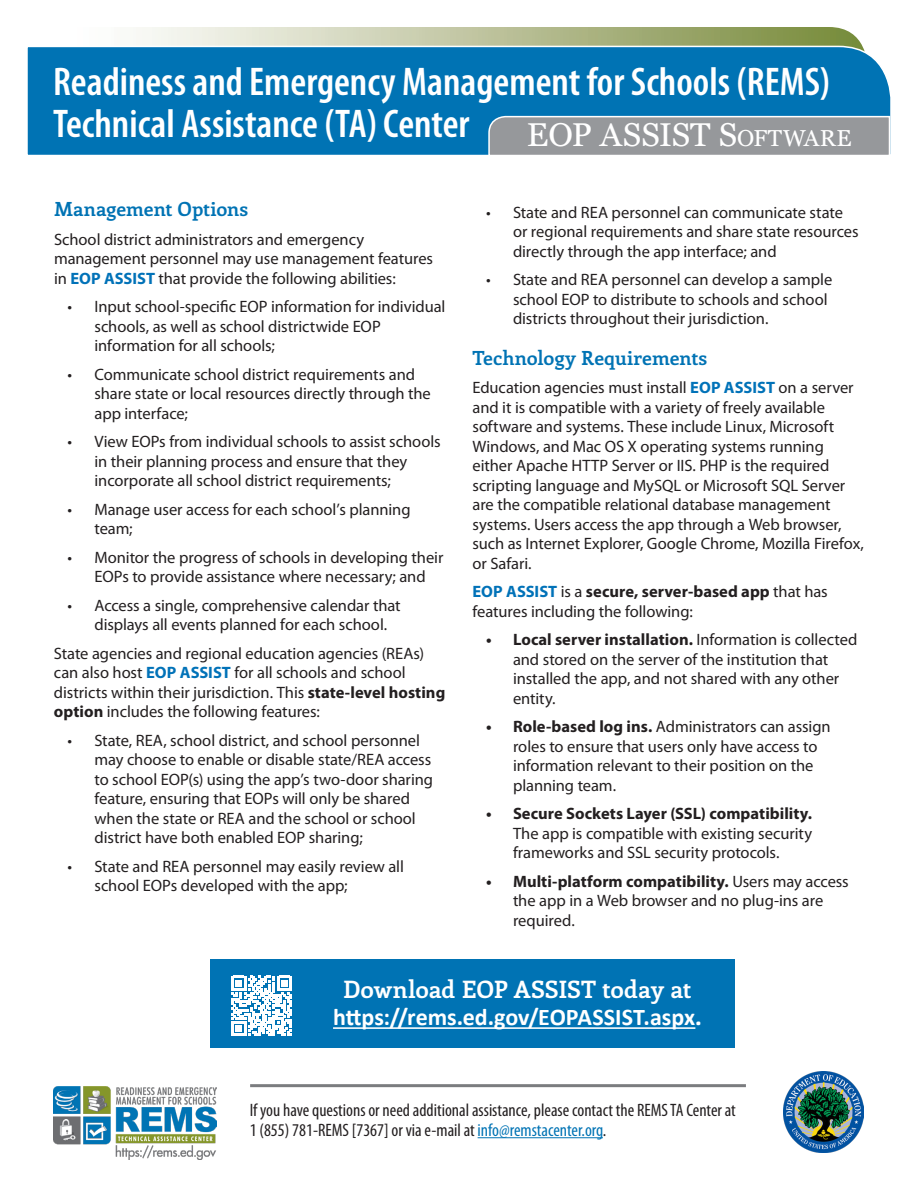
<style>
.page{position:relative;width:918px;height:1188px;background:#fff}
.page>*{position:absolute;margin:0;border:0;box-sizing:border-box;transform-origin:0 0}
.t1{font:600 condensed 40.2px/42px "Myriad Pro";color:#fff}
.t2{font:33px "Georgia";letter-spacing:-.005em;color:#fff}
.t3{font:700 24px/27px "Calibri";color:#fff;text-align:center}
.t4{font:700 19.5px "Enriqueta";color:#0073b4}
.t5{font:condensed 18px/19.5px "Myriad Pro";color:#231f20}
.t6{font:16.5px/19.5px "Myriad Pro";letter-spacing:-.005em;color:#231f20}
.s1{font-size:23.1px}
.s2{font-weight:700;color:#0172b8}
.s3{font-weight:700}
.s4{font-family:"Enriqueta"}
.s5{color:#0073b4}
</style>
<div class="page">
<div style="left:210px;top:959px;width:525px;height:89px;background:#0073b4"></div>
<hr style="left:333px;top:1027px;width:362px;height:2px;background:#fff">
<svg style="left:136px;top:27px;width:726px;height:18px"></svg>
<div style="left:27px;top:45px;width:864px;height:110px;background:#0073b4"></div>
<svg style="left:488px;top:115px;width:403px;height:40px"></svg>
<hr style="left:478px;top:1137px;width:125px;height:1px;background:#0073b4">
<hr style="left:250px;top:1084px;width:496px;height:3px;background:#7b7c7f">
<svg style="left:232px;top:976px;width:60px;height:60px"></svg>
<img style="left:54px;top:1086px;width:163px;height:74px">
<img style="left:783px;top:1071px;width:81px;height:81px">
<h1 class="t1" style="left:53px;top:60px;width:779px">Readiness and Emergency Management for Schools (REMS)<br>Technical Assistance (TA) Center</h1>
<h2 class="t2" style="left:527px;top:110px;width:325px">EOP ASSIST S<span class="s1">OFTWARE</span></h2>
<h2 class="t4" style="left:54px;top:195px;width:196px">Management Options</h2>
<p class="t6" style="left:54px;top:229px;width:381px">School district administrators and emergency management personnel may use management features in <span class="s2">EOP ASSIST</span> that provide the following abilities:</p>
<p class="t6" style="left:94px;top:297px;width:352px;text-indent:-27px">• Input school-specific EOP information for individual schools, as well as school districtwide EOP information for all schools;</p>
<p class="t6" style="left:94px;top:364px;width:338px;text-indent:-27px">• Communicate school district requirements and share state or local resources directly through the app interface;</p>
<p class="t6" style="left:94px;top:432px;width:348px;text-indent:-27px">• View EOPs from individual schools to assist schools in their planning process and ensure that they incorporate all school district requirements;</p>
<p class="t6" style="left:94px;top:499px;width:318px;text-indent:-27px">• Manage user access for each school’s planning team;</p>
<p class="t6" style="left:68px;top:547px;width:377px;text-align:center">• Monitor the progress of schools in developing their<br>EOPs to provide assistance where necessary; and</p>
<p class="t6" style="left:94px;top:595px;width:308px;text-indent:-27px">• Access a single, comprehensive calendar that displays all events planned for each school.</p>
<p class="t6" style="left:54px;top:643px;width:393px">State agencies and regional education agencies (REAs) can also host <span class="s2">EOP ASSIST</span> for all schools and school districts within their jurisdiction. This <span class="s3">state-level hosting option</span> includes the following features:</p>
<p class="t6" style="left:94px;top:730px;width:340px;text-indent:-27px">• State, REA, school district, and school personnel may choose to enable or disable state/REA access to school EOP(s) using the app’s two-door sharing feature, ensuring that EOPs will only be shared when the state or REA and the school or school district have both enabled EOP sharing;</p>
<p class="t6" style="left:94px;top:856px;width:311px;text-indent:-27px">• State and REA personnel may easily review all school EOPs developed with the app;</p>
<p class="t6" style="left:513px;top:202px;width:347px;text-indent:-27px">• State and REA personnel can communicate state or regional requirements and share state resources directly through the app interface; and</p>
<p class="t6" style="left:513px;top:270px;width:321px;text-indent:-27px">• State and REA personnel can develop a sample school EOP to distribute to schools and school districts throughout their jurisdiction.</p>
<h2 class="t4" style="left:472px;top:344px;width:236px">Technology Requirements</h2>
<p class="t6" style="left:472px;top:378px;width:393px">Education agencies must install <span class="s2">EOP ASSIST</span> on a server and it is compatible with a variety of freely available software and systems. These include Linux, Microsoft Windows, and Mac OS X operating systems running either Apache HTTP Server or IIS. PHP is the required scripting language and MySQL or Microsoft SQL Server are the compatible relational database management systems. Users access the app through a Web browser, such as Internet Explorer, Google Chrome, Mozilla Firefox, or Safari.</p>
<p class="t6" style="left:472px;top:582px;width:357px"><span class="s2">EOP ASSIST</span> is a <span class="s3">secure, server-based app</span> that has features including the following:</p>
<p class="t6" style="left:513px;top:630px;width:346px;text-indent:-27px"><span class="s3">• Local server installation.</span> Information is collected and stored on the server of the institution that installed the app, and not shared with any other entity.</p>
<p class="t6" style="left:513px;top:717px;width:319px;text-indent:-27px"><span class="s3">• Role-based log ins.</span> Administrators can assign roles to ensure that users only have access to information relevant to their position on the planning team.</p>
<p class="t6" style="left:513px;top:804px;width:301px;text-align:justify;text-indent:-27px"><span class="s3">• Secure Sockets Layer (SSL) compatibility.<br></span>The app is compatible with existing security frameworks and SSL security protocols.</p>
<p class="t6" style="left:513px;top:871px;width:337px;text-indent:-27px"><span class="s3">• Multi-platform compatibility.</span> Users may access the app in a Web browser and no plug-ins are required.</p>
<p class="t3" style="left:333px;top:976px;width:370px"><span class="s4">Download EOP ASSIST today at </span>https://rems.ed.gov/EOPASSIST.aspx<span class="s4">.</span></p>
<p class="t5" style="left:250px;top:1101px;width:488px">If you have questions or need additional assistance, please contact the REMS TA Center at<br>1 (855) 781-REMS [7367] or via e-mail at <span class="s5">info@remstacenter.org</span>.</p>
</div>
